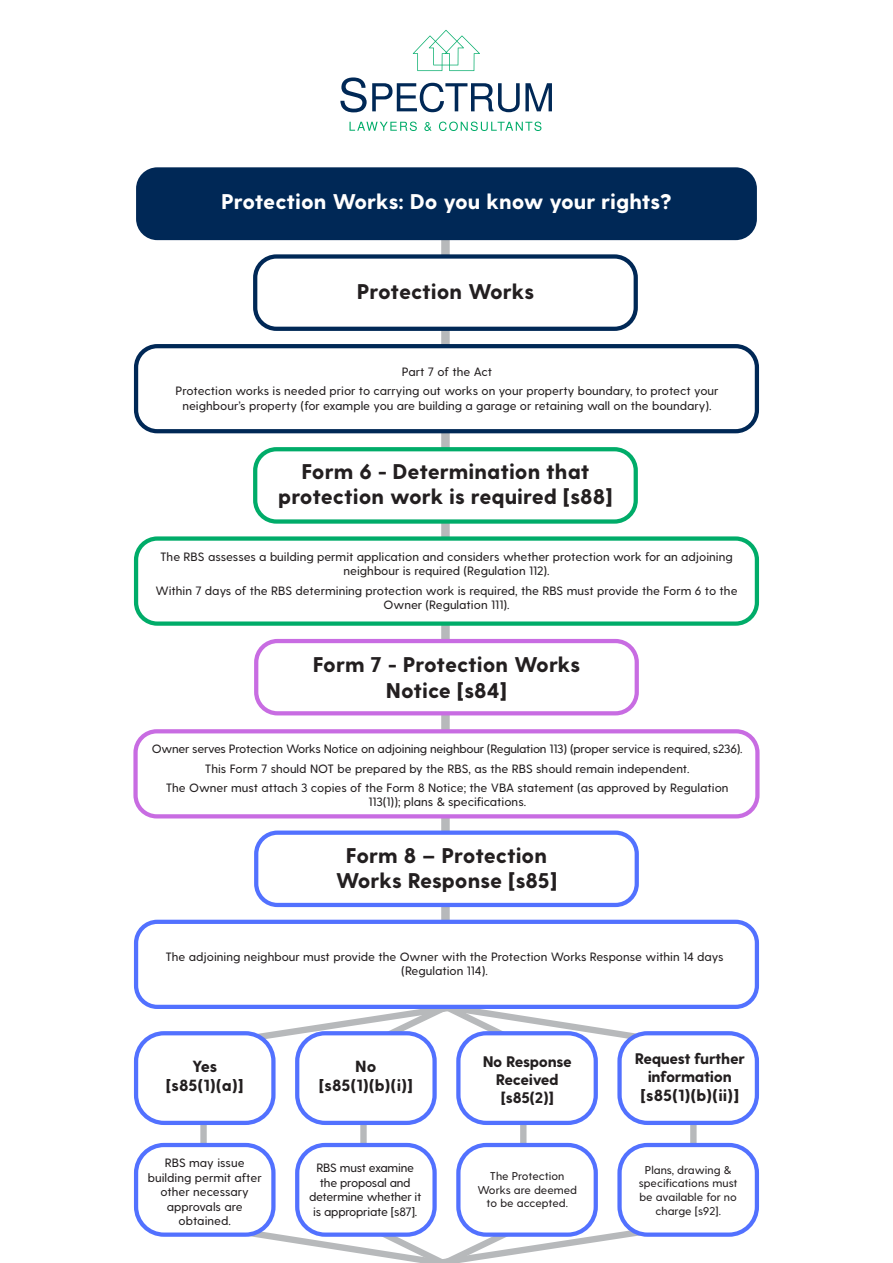
<style>
.page{position:relative;width:893px;height:1263px;background:#fff}
.page>*{position:absolute;margin:0;border:0;box-sizing:border-box;transform-origin:0 0}
.t1{font:800 21.3px/25.5px "Greycliff CF";color:#231f20;text-align:center}
.t2{font:800 21.3px "Greycliff CF";color:#fff}
.t3{font:800 16.05px/19.4px "Greycliff CF";color:#231f20;text-align:center}
.t4{font:800 15.3px/18.3px "Greycliff CF";letter-spacing:-.02em;color:#231f20;text-align:center}
.t5{font:500 12.15px/14.5px "Greycliff CF";color:#231f20;text-align:center}
.t6{font:500 12.15px/14.5px "Greycliff CF";letter-spacing:-.02em;color:#231f20;text-align:center}
.t7{font:500 11.25px/13.5px "Greycliff CF";color:#231f20;text-align:center}
</style>
<div class="page">
<svg style="left:340px;top:77px;width:212px;height:35px"></svg>
<svg style="left:413px;top:30px;width:67px;height:41px"></svg>
<svg style="left:349px;top:122px;width:68px;height:9px"></svg>
<svg style="left:424px;top:122px;width:8px;height:9px"></svg>
<svg style="left:439px;top:122px;width:102px;height:9px"></svg>
<div style="left:441px;top:224px;width:9px;height:775px;background:#b7b9bb"></div>
<div style="left:136px;top:167px;width:621px;height:73px;background:#002856;border-radius:21px"></div>
<div style="left:255px;top:256px;width:381px;height:73px;background:#fff;border-radius:21px"></div>
<div style="left:253px;top:254px;width:385px;height:77px;border:4px solid #002856;border-radius:21px"></div>
<div style="left:136px;top:346px;width:621px;height:85px;background:#fff;border-radius:21px"></div>
<div style="left:134px;top:344px;width:625px;height:89px;border:4px solid #002856;border-radius:21px"></div>
<div style="left:255px;top:449px;width:381px;height:72px;background:#fff;border-radius:21px"></div>
<div style="left:253px;top:447px;width:385px;height:77px;border:4px solid #00ac69;border-radius:21px"></div>
<div style="left:136px;top:538px;width:621px;height:86px;background:#fff;border-radius:21px"></div>
<div style="left:134px;top:536px;width:625px;height:90px;border:4px solid #00ac69;border-radius:21px"></div>
<div style="left:256px;top:641px;width:381px;height:72px;background:#fff;border-radius:21px"></div>
<div style="left:254px;top:639px;width:385px;height:76px;border:4px solid #c86ce2;border-radius:21px"></div>
<div style="left:136px;top:731px;width:621px;height:85px;background:#fff;border-radius:21px"></div>
<div style="left:133px;top:729px;width:627px;height:89px;border:4px solid #c86ce2;border-radius:21px"></div>
<div style="left:256px;top:833px;width:381px;height:72px;background:#fff;border-radius:21px"></div>
<div style="left:254px;top:830px;width:385px;height:77px;border:4px solid #5271ff;border-radius:21px"></div>
<svg style="left:259px;top:1009px;width:375px;height:40px"></svg>
<svg style="left:253px;top:1218px;width:383px;height:45px"></svg>
<div style="left:520px;top:1109px;width:6px;height:40px;background:#b7b9bb"></div>
<div style="left:360px;top:1104px;width:7px;height:40px;background:#b7b9bb"></div>
<div style="left:200px;top:1109px;width:7px;height:40px;background:#b7b9bb"></div>
<div style="left:690px;top:1105px;width:7px;height:40px;background:#b7b9bb"></div>
<div style="left:136px;top:1033px;width:137px;height:90px;background:#fff;border-radius:28px"></div>
<div style="left:134px;top:1031px;width:142px;height:94px;border:4px solid #5271ff;border-radius:28px"></div>
<div style="left:297px;top:1033px;width:138px;height:90px;background:#fff;border-radius:28px"></div>
<div style="left:295px;top:1031px;width:142px;height:94px;border:4px solid #5271ff;border-radius:28px"></div>
<div style="left:458px;top:1033px;width:138px;height:90px;background:#fff;border-radius:28px"></div>
<div style="left:456px;top:1031px;width:142px;height:94px;border:4px solid #5271ff;border-radius:28px"></div>
<div style="left:620px;top:1033px;width:137px;height:90px;background:#fff;border-radius:28px"></div>
<div style="left:617px;top:1031px;width:142px;height:94px;border:4px solid #5271ff;border-radius:28px"></div>
<div style="left:136px;top:1145px;width:137px;height:89px;background:#fff;border-radius:28px"></div>
<div style="left:134px;top:1143px;width:142px;height:94px;border:4px solid #5271ff;border-radius:28px"></div>
<div style="left:297px;top:1145px;width:138px;height:89px;background:#fff;border-radius:28px"></div>
<div style="left:295px;top:1143px;width:142px;height:94px;border:4px solid #5271ff;border-radius:28px"></div>
<div style="left:458px;top:1145px;width:138px;height:89px;background:#fff;border-radius:28px"></div>
<div style="left:456px;top:1143px;width:142px;height:94px;border:4px solid #5271ff;border-radius:28px"></div>
<div style="left:620px;top:1145px;width:137px;height:89px;background:#fff;border-radius:28px"></div>
<div style="left:617px;top:1143px;width:142px;height:94px;border:4px solid #5271ff;border-radius:28px"></div>
<div style="left:136px;top:922px;width:621px;height:85px;background:#fff;border-radius:21px"></div>
<div style="left:134px;top:920px;width:625px;height:89px;border:4px solid #5271ff;border-radius:21px"></div>
<h1 class="t2" style="left:221px;top:189px;width:452px">Protection Works: Do you know your rights?</h1>
<h1 class="t1" style="left:357px;top:280px;width:179px">Protection Works</h1>
<p class="t5" style="left:176px;top:362px;width:544px;line-height:19.4px">Part 7 of the Act<br>Protection works is needed prior to carrying out works on your property boundary, to protect your</p>
<p class="t5" style="left:182px;top:399px;width:531px">neighbour’s property (for example you are building a garage or retaining wall on the boundary).</p>
<h1 class="t1" style="left:278px;top:459px;width:336px">Form 6 - Determination that protection work is required [s88]</h1>
<p class="t5" style="left:160px;top:550px;width:574px">The RBS assesses a building permit application and considers whether protection work for an adjoining neighbour is required (Regulation 112).</p>
<p class="t5" style="left:155px;top:584px;width:584px">Within 7 days of the RBS determining protection work is required, the RBS must provide the Form 6 to the<br>Owner (Regulation 111).</p>
<h1 class="t1" style="left:313px;top:653px;width:269px">Form 7 - Protection Works<br>Notice [s84]</h1>
<p class="t5" style="left:152px;top:739px;width:592px;line-height:19.4px">Owner serves Protection Works Notice on adjoining neighbour (Regulation 113) (proper service is required, s236).<br>This Form 7 should NOT be prepared by the RBS, as the RBS should remain independent.<br>The Owner must attach 3 copies of the Form 8 Notice; the VBA statement (as approved by Regulation</p>
<p class="t5" style="left:368px;top:795px;width:159px">113(1)); plans &amp; specifications.</p>
<h1 class="t1" style="left:336px;top:843px;width:223px">Form 8 – Protection<br>Works Response [s85]</h1>
<p class="t5" style="left:165px;top:950px;width:559px">The adjoining neighbour must provide the Owner with the Protection Works Response within 14 days (Regulation 114).</p>
<h2 class="t3" style="left:166px;top:1057px;width:79px">Yes [s85(1)(a)]</h2>
<h2 class="t3" style="left:319px;top:1057px;width:96px">No [s85(1)(b)(i)]</h2>
<p class="t4" style="left:483px;top:1053px;width:91px">No Response<br>Received [s85(2)]</p>
<p class="t4" style="left:635px;top:1050px;width:112px">Request further information</p>
<h2 class="t3" style="left:640px;top:1087px;width:100px">[s85(1)(b)(ii)]</h2>
<p class="t5" style="left:148px;top:1156px;width:115px">RBS may issue building permit after other necessary approvals are obtained.</p>
<p class="t6" style="left:309px;top:1161px;width:114px">RBS must examine the proposal and determine whether it is appropriate [s87].</p>
<p class="t7" style="left:639px;top:1163px;width:100px">Plans, drawing &amp; specifications must be available for no charge [s92].</p>
<p class="t7" style="left:477px;top:1170px;width:101px">The Protection<br>Works are deemed to be accepted.</p>
</div>
